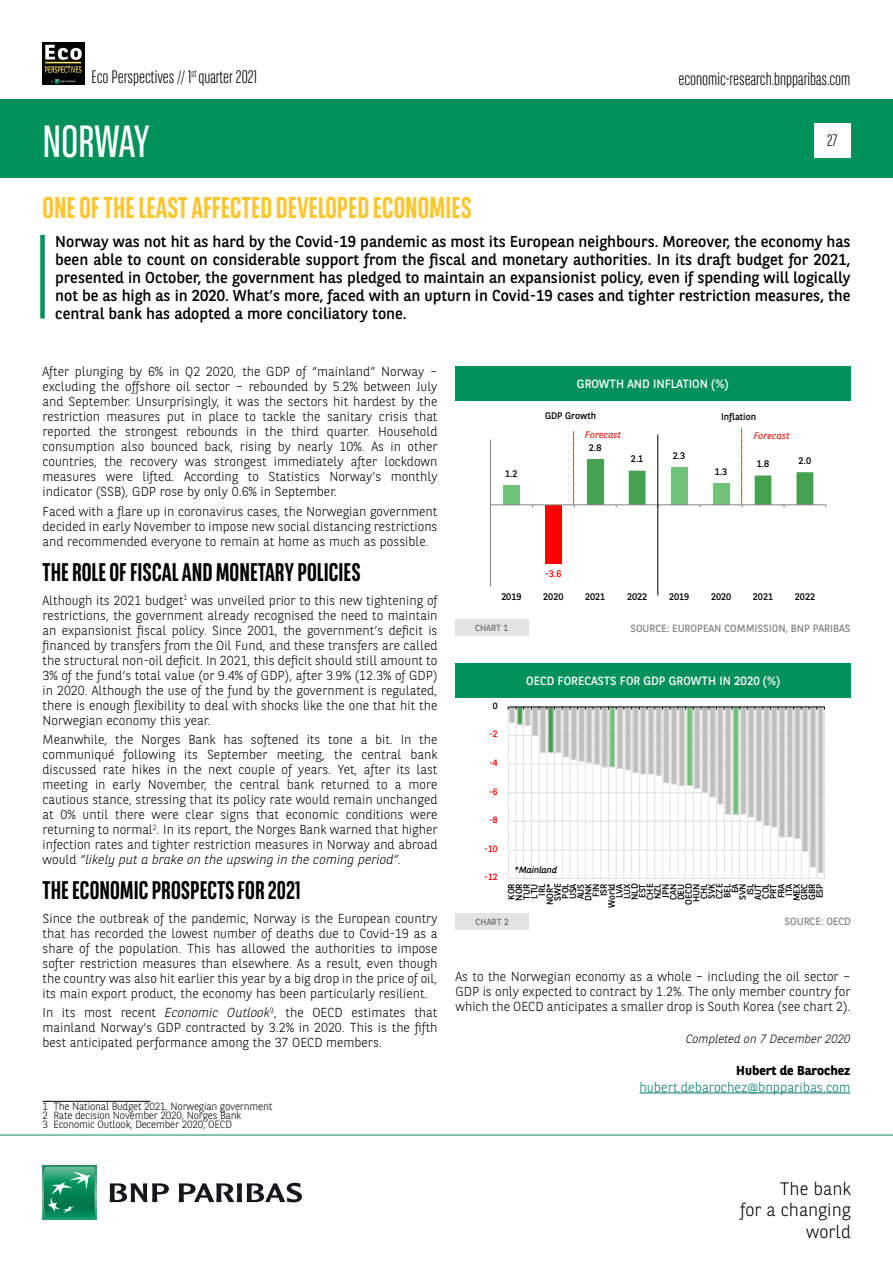
<style>
.page{position:relative;width:893px;height:1263px;background:#fff}
.page>*{position:absolute;margin:0;border:0;box-sizing:border-box;transform-origin:0 0}
.t1{font:45px "BNPP Sans Condensed";color:#fff}
.t2{font:700 30px "BNPP Sans Condensed";color:#fdc62e}
.t3{font:700 25.5px "BNPP Sans Condensed";color:#000}
.t4{font:300 18px "BNPP Sans Condensed";color:#000}
.t5{font:300 18px/21.6px "BNPP Sans";color:#000;text-align:right}
.t6{font:300 16.5px "BNPP Sans Condensed";color:#000}
.t7{font:15.75px/18px "BNPP Sans";color:#000;text-align:justify}
.t8{font:300 13.5px "BNPP Sans";color:#00796c}
.t9{font:300 13.05px/15px "BNPP Sans";color:#000;text-align:justify}
.t10{font:700 13.05px "BNPP Sans";color:#000}
.t11{font:12px "BNPP Sans";color:#fff}
.t12{font:italic 300 12px "BNPP Sans";color:#000}
.t13{font:300 10.5px/9px "BNPP Sans";letter-spacing:-.02em;color:#000}
.t14{font:10.5px "BNPP Sans";color:#878787}
.t15{font:9.6px "BNPP Sans";letter-spacing:-.005em;color:#000}
.t16{font:italic 9.6px "BNPP Sans";color:#ee2d26}
.t17{font:9.6px "BNPP Sans";color:#f00}
.t18{font:9.15px/7.6px "BNPP Sans";color:#000;text-align:right}
.t19{font:9.15px "BNPP Sans";color:#f00}
.t20{font:italic 9.15px "BNPP Sans";color:#000}
.t21{font:9px "BNPP Sans";color:#706f6f}
.s1{font-style:italic}
</style>
<div class="page">
<img style="left:43px;top:43px;width:42px;height:42px">
<div style="left:1px;top:99px;width:892px;height:78px;background:#00915b"></div>
<svg style="left:43px;top:1166px;width:53px;height:53px"></svg>
<svg style="left:44px;top:1167px;width:51px;height:51px;background:#26996e"></svg>
<svg style="left:110px;top:1183px;width:59px;height:19px"></svg>
<svg style="left:179px;top:1183px;width:123px;height:19px"></svg>
<hr style="left:0;top:1135px;width:893px;height:1px;background:#00915b">
<div style="left:814px;top:123px;width:36px;height:34px;background:#fff"></div>
<div style="left:40px;top:235px;width:5px;height:83px;background:#00915b"></div>
<hr style="left:43px;top:1101px;width:108px;height:1px;background:#000">
<hr style="left:639px;top:1092px;width:211px;height:1px;background:#00796c">
<div style="left:503px;top:485px;width:17px;height:20px;background:#70c27a"></div>
<div style="left:545px;top:505px;width:17px;height:59px;background:#f00"></div>
<div style="left:587px;top:459px;width:17px;height:46px;background:#45a150"></div>
<hr style="left:490px;top:440px;width:1px;height:146px;background:#7f7f7f">
<hr style="left:490px;top:504px;width:336px;height:1px;background:#868686">
<svg style="left:573px;top:431px;width:2px;height:76px"></svg>
<svg style="left:629px;top:429px;width:184px;height:78px"></svg>
<hr style="left:657px;top:434px;width:1px;height:161px;background:#000">
<div style="left:455px;top:366px;width:395px;height:34px;background:#00915b"></div>
<div style="left:455px;top:619px;width:73px;height:17px;background:#e3e3e3"></div>
<svg style="left:508px;top:707px;width:317px;height:172px"></svg>
<div style="left:455px;top:663px;width:396px;height:34px;background:#00915b"></div>
<div style="left:455px;top:913px;width:74px;height:17px;background:#e3e3e3"></div>
<h3 class="t4" style="left:91px;top:65px;width:167px">Eco Perspectives // 1<sup>st</sup> quarter 2021</h3>
<h3 class="t4" style="left:678px;top:67px;width:174px">economic-research.bnpparibas.com</h3>
<h1 class="t1" style="left:43px;top:113px;width:109px">NORWAY</h1>
<h2 class="t2" style="left:43px;top:190px;width:431px">ONE OF THE LEAST AFFECTED DEVELOPED ECONOMIES</h2>
<p class="t6" style="left:827px;top:130px;width:12px">27</p>
<p class="t7" style="left:55px;top:232px;width:797px">Norway was not hit as hard by the Covid-19 pandemic as most its European neighbours. Moreover, the economy has been able to count on considerable support from the fiscal and monetary authorities. In its draft budget for 2021, presented in October, the government has pledged to maintain an expansionist policy, even if spending will logically not be as high as in 2020. What’s more, faced with an upturn in Covid-19 cases and tighter restriction measures, the central bank has adopted a more conciliatory tone.</p>
<p class="t9" style="left:43px;top:364px;width:396px">After plunging by 6% in Q2 2020, the GDP of “mainland” Norway – excluding the offshore oil sector – rebounded by 5.2% between July and September. Unsurprisingly, it was the sectors hit hardest by the restriction measures put in place to tackle the sanitary crisis that reported the strongest rebounds in the third quarter. Household consumption also bounced back, rising by nearly 10%. As in other countries, the recovery was strongest immediately after lockdown measures were lifted. According to Statistics Norway’s monthly indicator (SSB), GDP rose by only 0.6% in September.</p>
<p class="t9" style="left:43px;top:503px;width:396px">Faced with a flare up in coronavirus cases, the Norwegian government decided in early November to impose new social distancing restrictions and recommended everyone to remain at home as much as possible.</p>
<h3 class="t3" style="left:43px;top:557px;width:320px">THE ROLE OF FISCAL AND MONETARY POLICIES</h3>
<p class="t9" style="left:43px;top:592px;width:396px">Although its 2021 budget<sup>1</sup> was unveiled prior to this new tightening of restrictions, the government already recognised the need to maintain an expansionist fiscal policy. Since 2001, the government’s deficit is financed by transfers from the Oil Fund, and these transfers are called the structural non-oil deficit. In 2021, this deficit should still amount to 3% of the fund’s total value (or 9.4% of GDP), after 3.9% (12.3% of GDP) in 2020. Although the use of the fund by the government is regulated, there is enough flexibility to deal with shocks like the one that hit the Norwegian economy this year.</p>
<p class="t9" style="left:43px;top:731px;width:396px">Meanwhile, the Norges Bank has softened its tone a bit. In the communiqué following its September meeting, the central bank discussed rate hikes in the next couple of years. Yet, after its last meeting in early November, the central bank returned to a more cautious stance, stressing that its policy rate would remain unchanged at 0% until there were clear signs that economic conditions were returning to normal<sup>2</sup>. In its report, the Norges Bank warned that higher infection rates and tighter restriction measures in Norway and abroad would <span class="s1">“likely put a brake on the upswing in the coming period”.</span></p>
<h3 class="t3" style="left:43px;top:876px;width:260px">THE ECONOMIC PROSPECTS FOR 2021</h3>
<p class="t9" style="left:43px;top:910px;width:396px">Since the outbreak of the pandemic, Norway is the European country that has recorded the lowest number of deaths due to Covid-19 as a share of the population. This has allowed the authorities to impose softer restriction measures than elsewhere. As a result, even though the country was also hit earlier this year by a big drop in the price of oil, its main export product, the economy has been particularly resilient.</p>
<p class="t9" style="left:43px;top:1004px;width:396px">In its most recent <span class="s1">Economic Outlook</span><sup>3</sup>, the OECD estimates that mainland Norway’s GDP contracted by 3.2% in 2020. This is the fifth best anticipated performance among the 37 OECD members.</p>
<p class="t13" style="left:43px;top:1102px;width:231px">1 The National Budget 2021, Norwegian government<br>2 Rate decision November 2020, Norges Bank<br>3 Economic Outlook, December 2020, OECD</p>
<p class="t11" style="left:577px;top:375px;width:153px">GROWTH AND INFLATION (%)</p>
<p class="t15" style="left:505px;top:467px;width:14px">1.2</p>
<p class="t15" style="left:545px;top:409px;width:53px">GDP Growth</p>
<p class="t15" style="left:721px;top:410px;width:37px">Inflation</p>
<p class="t16" style="left:585px;top:428px;width:37px">Forecast</p>
<p class="t16" style="left:754px;top:429px;width:37px">Forecast</p>
<p class="t15" style="left:589px;top:441px;width:14px">2.8</p>
<p class="t15" style="left:631px;top:452px;width:14px">2.1</p>
<p class="t15" style="left:673px;top:449px;width:14px">2.3</p>
<p class="t15" style="left:715px;top:465px;width:14px">1.3</p>
<p class="t15" style="left:757px;top:457px;width:14px">1.8</p>
<p class="t15" style="left:799px;top:454px;width:14px">2.0</p>
<p class="t17" style="left:545px;top:567px;width:18px">-3.6</p>
<p class="t15" style="left:501px;top:590px;width:22px">2019</p>
<p class="t15" style="left:543px;top:590px;width:22px">2020</p>
<p class="t15" style="left:585px;top:590px;width:22px">2021</p>
<p class="t15" style="left:627px;top:590px;width:22px">2022</p>
<p class="t15" style="left:669px;top:590px;width:22px">2019</p>
<p class="t15" style="left:711px;top:590px;width:22px">2020</p>
<p class="t15" style="left:753px;top:590px;width:22px">2021</p>
<p class="t15" style="left:795px;top:590px;width:22px">2022</p>
<p class="t21" style="left:475px;top:622px;width:35px">CHART 1</p>
<p class="t14" style="left:630px;top:622px;width:222px">SOURCE: EUROPEAN COMMISSION, BNP PARIBAS</p>
<p class="t18" style="left:493px;top:701px;width:6px">0</p>
<p class="t19" style="left:489px;top:728px;width:10px">-2</p>
<p class="t19" style="left:489px;top:756px;width:10px">-4</p>
<p class="t19" style="left:489px;top:785px;width:10px">-6</p>
<p class="t19" style="left:489px;top:814px;width:10px">-8</p>
<p class="t19" style="left:484px;top:842px;width:15px">-10</p>
<p class="t19" style="left:484px;top:871px;width:15px">-12</p>
<p class="t11" style="left:526px;top:672px;width:255px">OECD FORECASTS FOR GDP GROWTH IN 2020 (%)</p>
<p class="t20" style="left:514px;top:864px;width:44px">*Mainland</p>
<p class="t18" style="left:507px;top:908px;width:26px;rotate:-90deg">KOR<br>NOR<br>TUR<br>LTU<br>IRL<br>NOR*<br>SWE<br>POL<br>USA<br>AUS<br>DNK<br>FIN<br>ISR<br>World<br>LVA<br>LUX<br>NLD<br>EST<br>CHE<br>NZL<br>JPN<br>CAN<br>DEU<br>OECD<br>HUN<br>CHL<br>SVK<br>CZE<br>BEL<br>EA<br>SVN<br>ISL<br>AUT<br>COL<br>PRT<br>FRA<br>ITA<br>MEX<br>GRC<br>GBR<br>ESP</p>
<p class="t21" style="left:476px;top:916px;width:35px">CHART 2</p>
<p class="t14" style="left:785px;top:914px;width:68px">SOURCE: OECD</p>
<p class="t9" style="left:455px;top:968px;width:396px">As to the Norwegian economy as a whole – including the oil sector – GDP is only expected to contract by 1.2%. The only member country for which the OECD anticipates a smaller drop is South Korea (see chart 2).</p>
<p class="t12" style="left:686px;top:1030px;width:166px">Completed on 7 December 2020</p>
<p class="t10" style="left:736px;top:1062px;width:116px">Hubert de Barochez</p>
<p class="t8" style="left:639px;top:1078px;width:213px">hubert.debarochez@bnpparibas.com</p>
<h3 class="t5" style="left:740px;top:1177px;width:112px">The bank<br>for a changing world</h3>
</div>
